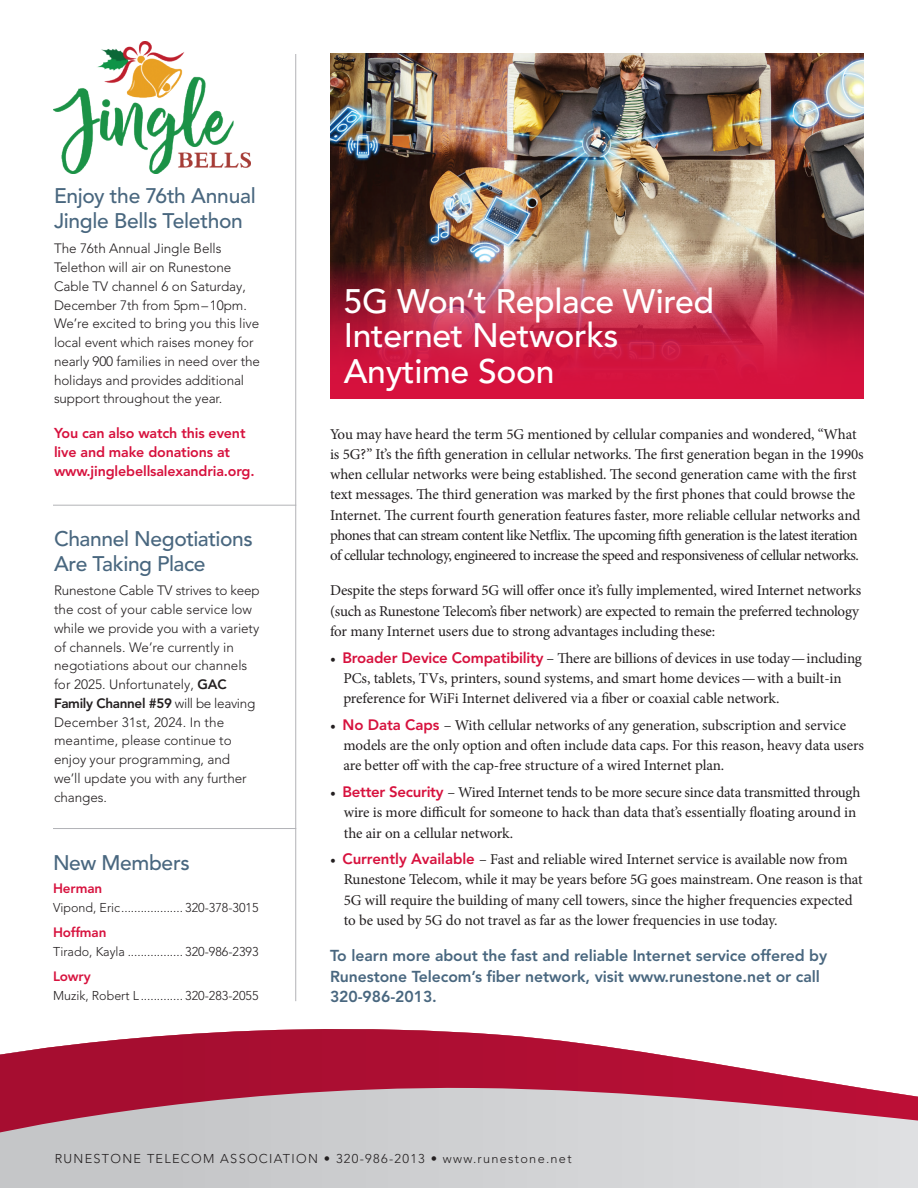
<style>
.page{position:relative;width:918px;height:1188px;background:#fff}
.page>*{position:absolute;margin:0;border:0;box-sizing:border-box;transform-origin:0 0}
.Headlines{font:500 33.75px "Avenir LT Pro";letter-spacing:-.01em;color:#fff}
.t1{font:500 21px/24.8px "Avenir LT Pro";letter-spacing:-.015em;color:#49677f}
.t2{font:800 15.75px/20.2px "Avenir LT Pro";letter-spacing:-.005em;color:#49677f}
.body_text{font:15px/20.2px "Minion Pro";letter-spacing:-.01em;color:#231f20}
.t3{font:800 14.25px/18.9px "Avenir LT Pro";letter-spacing:-.01em;color:#d7123e}
.t4{font:300 13.5px/18.8px "Avenir LT Pro";letter-spacing:-.005em;color:#231f20}
.t5{font:800 13.5px "Avenir LT Pro";letter-spacing:-.01em;color:#d7123e}
.body_text-2{font:300 12.75px "Avenir LT Pro";letter-spacing:.005em;color:#231f20}
.body_text-3{font:300 12.75px "Avenir LT Pro";letter-spacing:.1em;color:#231f20}
.s1{font-weight:800}
.s2{font-family:"Avenir LT Pro";font-weight:800;color:#d7123e}
</style>
<div class="page">
<img style="left:330px;top:53px;width:534px;height:184px">
<img style="left:330px;top:237px;width:534px;height:162px">
<hr style="left:295px;top:54px;width:1px;height:947px;background:#b2b3b7">
<svg style="left:0;top:1160px;width:918px;height:28px;background:#cfd0d2"></svg>
<svg style="left:0;top:1029px;width:918px;height:131px;background:#c88797"></svg>
<hr style="left:53px;top:505px;width:243px;height:1px;background:#b2b3b7">
<hr style="left:53px;top:828px;width:243px;height:1px;background:#b2b3b7">
<img style="left:53px;top:41px;width:197px;height:133px">
<p class="t1" style="left:54px;top:184px;width:203px">Enjoy the 76th Annual<br>Jingle Bells Telethon</p>
<p class="t4" style="left:54px;top:239px;width:208px">The 76th Annual Jingle Bells<br>Telethon will air on Runestone<br>Cable TV channel 6 on Saturday,<br>December 7th from 5pm–10pm.<br>We’re excited to bring you this live local event which raises money for nearly 900 families in need over the holidays and provides additional support throughout the year.</p>
<p class="t3" style="left:54px;top:424px;width:202px">You can also watch this event live and make donations at www.jinglebellsalexandria.org.</p>
<p class="t1" style="left:54px;top:527px;width:200px">Channel Negotiations<br>Are Taking Place</p>
<p class="t4" style="left:54px;top:581px;width:207px">Runestone Cable TV strives to keep</p>
<p class="t4" style="left:54px;top:600px;width:200px">the cost of your cable service low</p>
<p class="t4" style="left:54px;top:619px;width:207px">while we provide you with a variety of channels. We’re currently in negotiations about our channels for 2025. Unfortunately, <span class="s1">GAC<br>Family Channel #59</span> will be leaving<br>December 31st, 2024. In the meantime, please continue to enjoy your programming, and we’ll update you with any further changes.</p>
<p class="t1" style="left:53px;top:850px;width:138px">New Members</p>
<p class="t5" style="left:53px;top:880px;width:51px">Herman</p>
<p class="body_text-2" style="left:53px;top:900px;width:207px">Vipond, Eric................... 320-378-3015</p>
<p class="t5" style="left:53px;top:924px;width:55px">Hoffman</p>
<p class="body_text-2" style="left:53px;top:944px;width:207px">Tirado, Kayla ................. 320-986-2393</p>
<p class="t5" style="left:53px;top:969px;width:39px">Lowry</p>
<p class="body_text-2" style="left:53px;top:989px;width:207px">Muzik, Robert L ............. 320-283-2055</p>
<p class="Headlines" style="left:344px;top:281px;width:372px">5G Won’t Replace Wired</p>
<p class="Headlines" style="left:344px;top:316px;width:276px">Internet Networks</p>
<p class="Headlines" style="left:344px;top:352px;width:212px">Anytime Soon</p>
<p class="body_text" style="left:330px;top:424px;width:535px">You may have heard the term 5G mentioned by cellular companies and wondered, “What is 5G?” It’s the fifth generation in cellular networks. The first generation began in the 1990s when cellular networks were being established. The second generation came with the first text messages. The third generation was marked by the first phones that could browse the Internet. The current fourth generation features faster, more reliable cellular networks and phones that can stream content like Netflix. The upcoming fifth generation is the latest iteration of cellular technology, engineered to increase the speed and responsiveness of cellular networks.</p>
<p class="body_text" style="left:330px;top:580px;width:533px">Despite the steps forward 5G will offer once it’s fully implemented, wired Internet networks (such as Runestone Telecom’s fiber network) are expected to remain the preferred technology for many Internet users due to strong advantages including these:</p>
<p class="body_text" style="left:343px;top:648px;width:520px;text-indent:-13px">• <span class="s2">Broader Device Compatibility</span> – There are billions of devices in use today—including<br>PCs, tablets, TVs, printers, sound systems, and smart home devices—with a built-in preference for WiFi Internet delivered via a fiber or coaxial cable network.</p>
<p class="body_text" style="left:343px;top:715px;width:522px;text-indent:-13px">• <span class="s2">No Data Caps</span> – With cellular networks of any generation, subscription and service models are the only option and often include data caps. For this reason, heavy data users are better off with the cap-free structure of a wired Internet plan.</p>
<p class="body_text" style="left:344px;top:782px;width:518px;text-indent:-14px">• <span class="s2">Better Security</span> – Wired Internet tends to be more secure since data transmitted through wire is more difficult for someone to hack than data that’s essentially floating around in the air on a cellular network.</p>
<p class="body_text" style="left:344px;top:849px;width:520px;text-indent:-14px">• <span class="s2">Currently Available</span> – Fast and reliable wired Internet service is available now from Runestone Telecom, while it may be years before 5G goes mainstream. One reason is that 5G will require the building of many cell towers, since the higher frequencies expected to be used by 5G do not travel as far as the lower frequencies in use today.</p>
<p class="t2" style="left:330px;top:946px;width:499px">To learn more about the fast and reliable Internet service offered by<br>Runestone Telecom’s fiber network, visit www.runestone.net or call</p>
<p class="t2" style="left:330px;top:986px;width:108px">320-986-2013.</p>
<p class="body_text-3" style="left:55px;top:1151px;width:518px">RUNESTONE TELECOM ASSOCIATION • 320-986-2013 • www.runestone.net</p>
</div>
